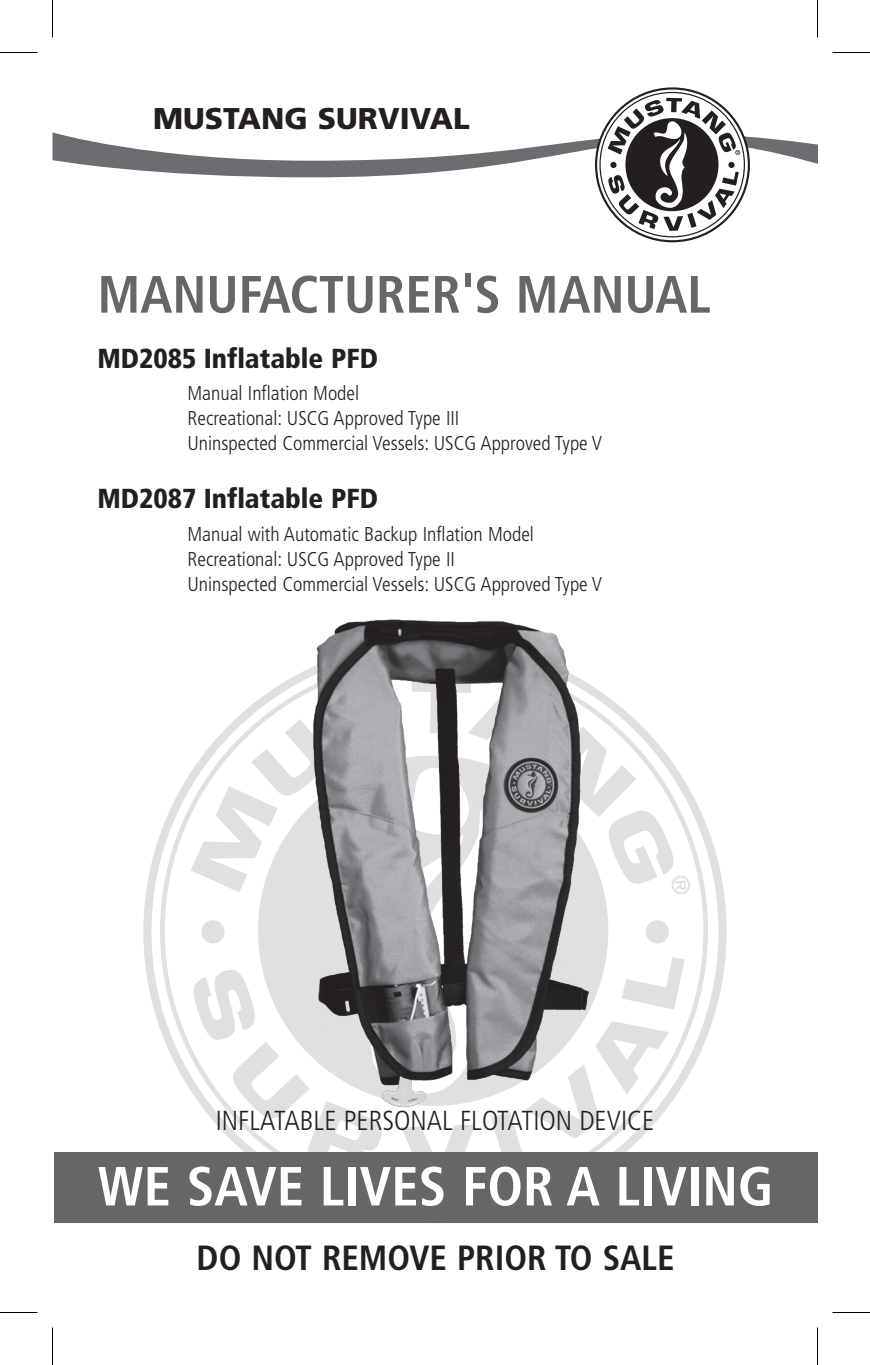
<style>
.page{position:relative;width:870px;height:1365px;background:#fff}
.page>*{position:absolute;margin:0;border:0;box-sizing:border-box;transform-origin:0 0}
.t1{font:700 condensed 55px "Frutiger LT Std";color:#fff}
.t2{font:700 condensed 52.5px "Frutiger LT Std";color:#666}
.t3{font:700 condensed 35px "Frutiger LT Std";color:#231f20}
.t4{font:900 30px "Frutiger";color:#231f20}
.t5{font:900 condensed 27.5px "Frutiger LT Std";color:#231f20}
.t6{font:300 condensed 27.5px "Frutiger LT Std";color:#231f20}
.t7{font:300 condensed 20px/25px "Frutiger LT Std";color:#231f20}
</style>
<div class="page">
<svg style="left:147px;top:644px;width:576px;height:575px"></svg>
<svg style="left:188px;top:687px;width:503px;height:465px"></svg>
<svg style="left:596px;top:88px;width:153px;height:153px"></svg>
<svg style="left:52px;top:98px;width:766px;height:133px"></svg>
<img style="left:276px;top:619px;width:366px;height:518px">
<div style="left:54px;top:1152px;width:764px;height:70px;background:#666"></div>
<hr style="left:0;top:52px;width:38px;height:1px;background:#000">
<hr style="left:832px;top:52px;width:38px;height:1px;background:#000">
<hr style="left:0;top:1312px;width:38px;height:1px;background:#000">
<hr style="left:832px;top:1312px;width:38px;height:1px;background:#000">
<hr style="left:52px;top:0;width:1px;height:38px;background:#000">
<hr style="left:52px;top:1328px;width:1px;height:37px;background:#000">
<hr style="left:817px;top:0;width:1px;height:38px;background:#000">
<hr style="left:817px;top:1328px;width:1px;height:37px;background:#000">
<h3 class="t4" style="left:153px;top:100px;width:318px">MUSTANG SURVIVAL</h3>
<h2 class="t2" style="left:98px;top:263px;width:615px">MANUFACTURER'S MANUAL</h2>
<h3 class="t5" style="left:98px;top:342px;width:282px">MD2085 Inflatable PFD</h3>
<p class="t7" style="left:188px;top:381px;width:416px">Manual Inflation Model<br>Recreational: USCG Approved Type III<br>Uninspected Commercial Vessels: USCG Approved Type V</p>
<h3 class="t5" style="left:98px;top:482px;width:282px">MD2087 Inflatable PFD</h3>
<p class="t7" style="left:188px;top:522px;width:416px">Manual with Automatic Backup Inflation Model<br>Recreational: USCG Approved Type II<br>Uninspected Commercial Vessels: USCG Approved Type V</p>
<h3 class="t6" style="left:216px;top:1105px;width:440px">INFLATABLE PERSONAL FLOTATION DEVICE</h3>
<h1 class="t1" style="left:98px;top:1154px;width:677px">WE SAVE LIVES FOR A LIVING</h1>
<h3 class="t3" style="left:197px;top:1237px;width:479px">DO NOT REMOVE PRIOR TO SALE</h3>
</div>
